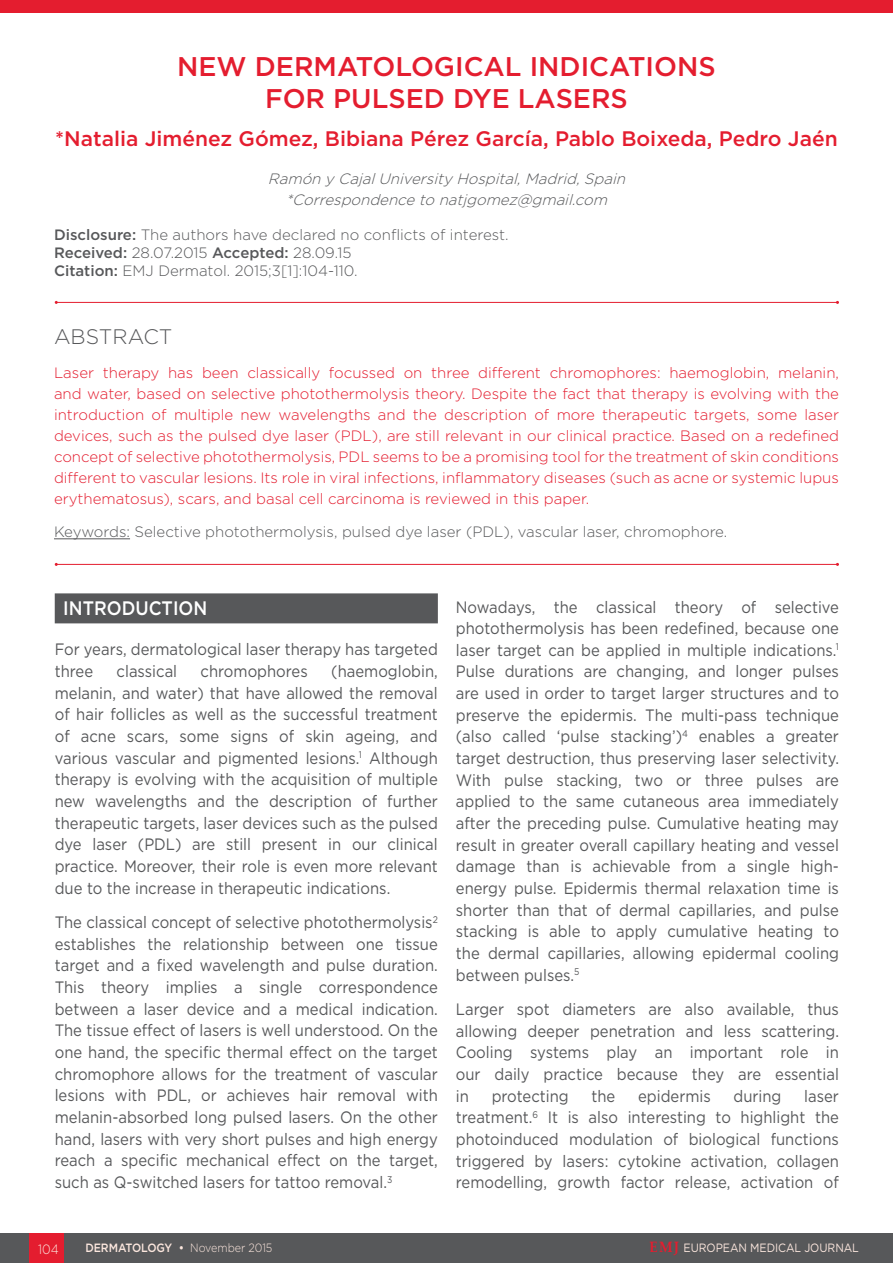
<style>
.page{position:relative;width:893px;height:1263px;background:#fff}
.page>*{position:absolute;margin:0;border:0;box-sizing:border-box;transform-origin:0 0}
._1__Title{font:500 27px/32.4px "Gotham";color:#e41d2f;text-align:center}
._2__Authors{font:500 21px "Gotham";color:#e41d2f}
._5__Abstract_Title{font:300 21px "Gotham";color:#57585a}
._8__Heading_1{font:500 19.5px "Gotham";color:#fff;scale:.9 1}
._11__Main_text{font:16.5px/21.6px "Gotham";color:#57585a;text-align:justify;scale:.9 1}
._6__Abstract_text{font:300 15px/21px "Gotham";color:#e41d2f;text-align:justify}
._4__Disclosure_Recei{font:300 15px "Gotham";color:#57585a}
._7__Keywords{font:300 15px "Gotham";color:#57585a}
._3__Bi-lines{font:italic 300 15px "Gotham";color:#57585a}
._4__Disclosure_Recei-2{font:500 15px "Gotham";letter-spacing:-.005em;color:#57585a}
.t1{font:300 13.5px "Gotham";color:#fce7de;scale:.9 1}
.t2{font:12px "Gotham";letter-spacing:-.005em;color:#fce7de;scale:.9 1}
.t3{font:500 12px "Gotham";letter-spacing:-.005em;color:#fce7de;scale:.9 1}
.s1{font-weight:500}
.s2{font-weight:300}
.s3{font-family:"Palatino Linotype";font-weight:700;font-size:15px;color:#e41d2f}
</style>
<div class="page">
<div style="left:0;top:1233px;width:893px;height:30px;background:#57585a"></div>
<div style="left:30px;top:1233px;width:34px;height:30px;background:#e41d2f"></div>
<div style="left:0;top:0;width:893px;height:12px;background:#e41d2f"></div>
<hr style="left:54px;top:538px;width:76px;height:1px;background:#57585a">
<hr style="left:56px;top:302px;width:781px;height:1px;background:#e41d2f">
<hr style="left:56px;top:564px;width:781px;height:1px;background:#e41d2f">
<div style="left:55px;top:593px;width:383px;height:30px;background:#57585a"></div>
<p class="_1__Title" style="left:177px;top:50px;width:540px">NEW DERMATOLOGICAL INDICATIONS<br>FOR PULSED DYE LASERS</p>
<p class="_2__Authors" style="left:55px;top:125px;width:784px">*Natalia Jiménez Gómez, Bibiana Pérez García, Pablo Boixeda, Pedro Jaén</p>
<p class="_3__Bi-lines" style="left:268px;top:169px;width:363px">Ramón yCajalUniversityHospital,Madrid,Spain</p>
<p class="_3__Bi-lines" style="left:286px;top:190px;width:328px">*Correspondenceto natjgomez@gmail.com</p>
<p class="_4__Disclosure_Recei" style="left:54px;top:225px;width:456px"><span class="s1">Disclosure:</span> The authors have declared no conflicts of interest.</p>
<p class="_4__Disclosure_Recei-2" style="left:54px;top:243px;width:299px">Received: <span class="s2">28.07.2015</span> Accepted: <span class="s2">28.09.15</span></p>
<p class="_4__Disclosure_Recei" style="left:54px;top:261px;width:305px"><span class="s1">Citation:</span> EMJ Dermatol. 2015;3[1]:104-110.</p>
<p class="_5__Abstract_Title" style="left:54px;top:323px;width:120px">ABSTRACT</p>
<p class="_6__Abstract_text" style="left:54px;top:361px;width:786px">Laser therapy has been classically focussed on three different chromophores: haemoglobin, melanin, and water, based on selective photothermolysis theory. Despite the fact that therapy is evolving with the introduction of multiple new wavelengths and the description of more therapeutic targets, some laser devices, such as the pulsed dye laser (PDL), are still relevant in our clinical practice. Based on a redefined concept of selective photothermolysis, PDL seems to be a promising tool for the treatment of skin conditions different to vascular lesions. Its role in viral infections, inflammatory diseases (such as acne or systemic lupus erythematosus), scars, and basal cell carcinoma is reviewed in this paper.</p>
<p class="_7__Keywords" style="left:54px;top:522px;width:675px">Keywords: Selective photothermolysis, pulsed dye laser (PDL), vascular laser, chromophore.</p>
<p class="_8__Heading_1" style="left:63px;top:595px;width:162px">INTRODUCTION</p>
<p class="_11__Main_text" style="left:55px;top:638px;width:427px">For years, dermatological laser therapy has targeted three</p>
<p class="_11__Main_text" style="left:55px;top:660px;width:427px;text-indent:276px">(haemoglobin, melanin, and water) that have allowed the removal of hair follicles as well as the successful treatment of acne scars, some signs of skin ageing, and various vascular and pigmented lesions.<sup>1</sup> Although therapy is evolving with the acquisition of multiple new wavelengths and the description of further therapeutic targets, laser devices such as the pulsed dye laser (PDL) are still present in our clinical practice. Moreover, their role is even more relevant due to the increase in therapeutic indications.</p>
<p class="_11__Main_text" style="left:55px;top:911px;width:427px">The classical concept of selective photothermolysis<sup>2 </sup>establishes the relationship between one tissue target and a fixed wavelength and pulse duration.<br>This theory implies a single correspondence between a laser device and a medical indication.<br>The tissue effect of lasers is well understood. On the one hand, the specific thermal effect on the target chromophore allows for the treatment of vascular lesions with PDL, or achieves hair removal with melanin-absorbed long pulsed lasers. On the other hand, lasers with very short pulses and high energy reach a specific mechanical effect on the target, such as Q-switched lasers for tattoo removal.<sup>3</sup></p>
<p class="_11__Main_text" style="left:117px;top:660px;width:69px">classical</p>
<p class="_11__Main_text" style="left:201px;top:660px;width:120px">chromophores</p>
<p class="_11__Main_text" style="left:456px;top:595px;width:427px">Nowadays, the classical theory of selective photothermolysis has been redefined, because one laser target can be applied in multiple indications.<sup>1<br></sup>Pulse durations are changing, and longer pulses are used in order to target larger structures and to preserve the epidermis. The multi-pass technique (also called ‘pulse stacking’)<sup>4</sup> enables a greater target destruction, thus preserving laser selectivity.<br>With pulse stacking, two or three pulses are applied to the same cutaneous area immediately after the preceding pulse. Cumulative heating may result in greater overall capillary heating and vessel damage than is achievable from a single high&shy;energy pulse. Epidermis thermal relaxation time is shorter than that of dermal capillaries, and pulse stacking is able to apply cumulative heating to the dermal capillaries, allowing epidermal cooling between pulses.<sup>5</sup></p>
<p class="_11__Main_text" style="left:456px;top:998px;width:427px">Larger spot diameters are also available, thus allowing deeper penetration and less scattering.<br>Cooling systems play an important role in our daily practice because they are essential in</p>
<p class="_11__Main_text" style="left:456px;top:1084px;width:427px;text-indent:348px">laser treatment.<sup>6</sup> It is also interesting to highlight the photoinduced modulation of biological functions triggered by lasers: cytokine activation, collagen remodelling, growth factor release, activation of</p>
<p class="_11__Main_text" style="left:492px;top:1084px;width:87px">protecting</p>
<p class="_11__Main_text" style="left:591px;top:1084px;width:28px">the</p>
<p class="_11__Main_text" style="left:638px;top:1084px;width:82px">epidermis</p>
<p class="_11__Main_text" style="left:734px;top:1084px;width:55px">during</p>
<p class="t1" style="left:38px;top:1240px;width:24px">104</p>
<p class="t3" style="left:85px;top:1240px;width:209px">DERMATOLOGY • <span class="s2">November 2015</span></p>
<p class="t2" style="left:650px;top:1240px;width:234px"><span class="s3">EMJ</span> EUROPEAN MEDICAL JOURNAL</p>
</div>
